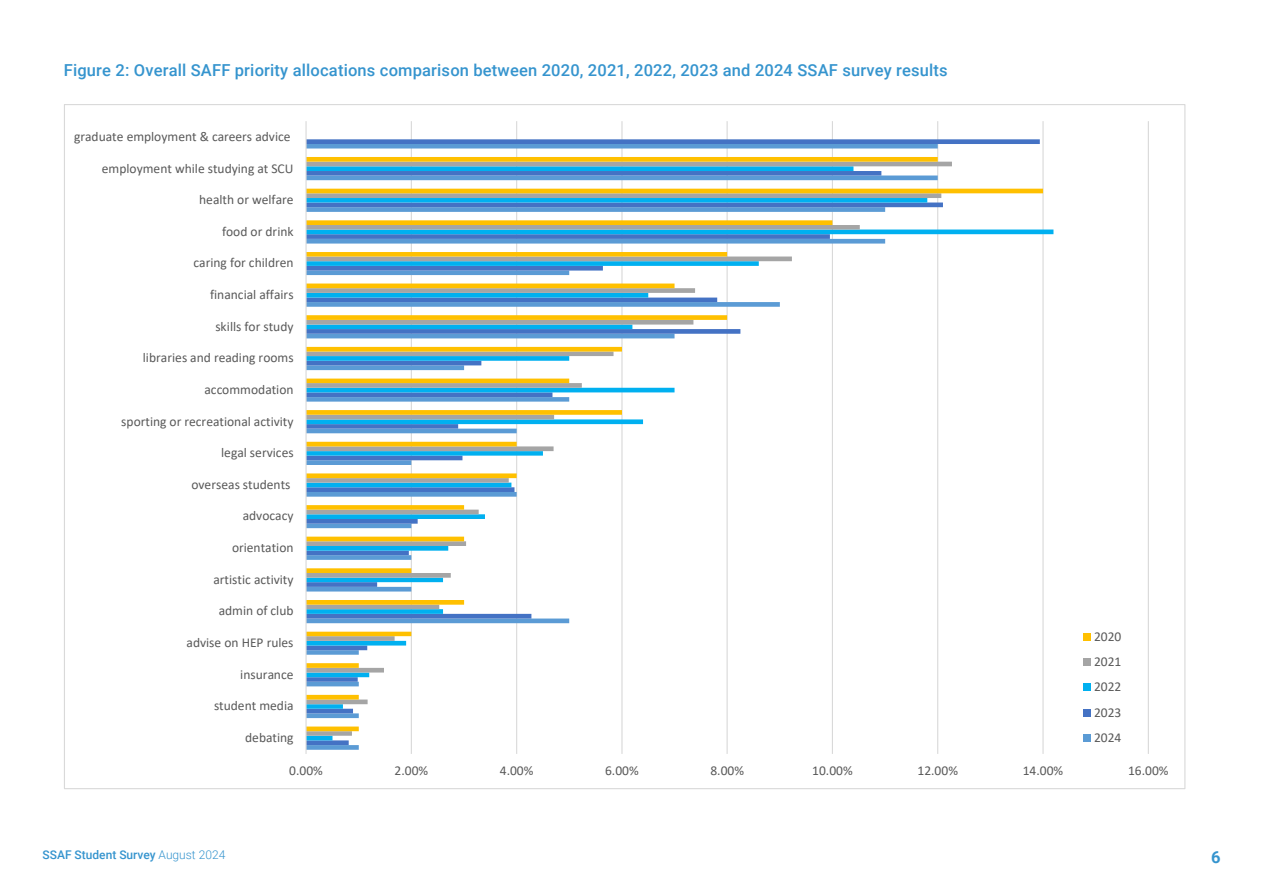
<style>
.page{position:relative;width:1263px;height:893px;background:#fff}
.page>*{position:absolute;margin:0;border:0;box-sizing:border-box;transform-origin:0 0}
.t1{font:500 16.5px "Roboto";letter-spacing:.01em;color:#3594ce}
.t2{font:700 16.5px "Roboto";color:#3594ce}
.t3{font:13.5px/25.3px "Calibri";color:#595959;text-align:justify}
.t4{font:500 12px "Roboto";color:#3594ce}
.s1{font-weight:300}
</style>
<div class="page">
<hr style="left:411px;top:121px;width:1px;height:633px;background:#d9d9d9">
<hr style="left:516px;top:121px;width:1px;height:633px;background:#d9d9d9">
<hr style="left:621px;top:121px;width:1px;height:633px;background:#d9d9d9">
<hr style="left:726px;top:121px;width:2px;height:633px;background:#d9d9d9">
<hr style="left:832px;top:121px;width:1px;height:633px;background:#d9d9d9">
<hr style="left:937px;top:121px;width:1px;height:633px;background:#d9d9d9">
<hr style="left:1042px;top:121px;width:1px;height:633px;background:#d9d9d9">
<hr style="left:1148px;top:121px;width:1px;height:633px;background:#d9d9d9">
<svg style="left:307px;top:139px;width:733px;height:606px"></svg>
<svg style="left:307px;top:166px;width:746px;height:574px"></svg>
<svg style="left:307px;top:157px;width:736px;height:574px"></svg>
<hr style="left:305px;top:121px;width:2px;height:633px;background:#d9d9d9">
<div style="left:1083px;top:633px;width:8px;height:7px;background:#ffc000"></div>
<div style="left:1083px;top:658px;width:8px;height:8px;background:#a5a5a5"></div>
<div style="left:1083px;top:684px;width:8px;height:7px;background:#00b0f0"></div>
<div style="left:1083px;top:709px;width:8px;height:7px;background:#4472c4"></div>
<div style="left:1083px;top:734px;width:8px;height:8px;background:#5b9bd5"></div>
<p class="t1" style="left:64px;top:59px;width:885px">Figure 2: Overall SAFF priority allocations comparison between 2020, 2021, 2022, 2023 and 2024 SSAF survey results</p>
<p class="t3" style="left:74px;top:123px;width:218px">graduate employment &amp; careers advice</p>
<p class="t3" style="left:102px;top:155px;width:193px">employment while studying at SCU</p>
<p class="t3" style="left:199px;top:187px;width:96px">health or welfare</p>
<p class="t3" style="left:222px;top:218px;width:73px">food or drink</p>
<p class="t3" style="left:193px;top:250px;width:102px">caring for children</p>
<p class="t3" style="left:210px;top:282px;width:85px">financial affairs</p>
<p class="t3" style="left:215px;top:313px;width:80px">skills for study</p>
<p class="t3" style="left:143px;top:345px;width:152px">libraries and reading rooms</p>
<p class="t3" style="left:204px;top:376px;width:90px">accommodation</p>
<p class="t3" style="left:121px;top:408px;width:174px">sporting or recreational activity</p>
<p class="t3" style="left:221px;top:440px;width:74px">legal services</p>
<p class="t3" style="left:191px;top:471px;width:101px">overseas students</p>
<p class="t3" style="left:243px;top:503px;width:52px">advocacy</p>
<p class="t3" style="left:232px;top:535px;width:63px">orientation</p>
<p class="t3" style="left:213px;top:566px;width:82px">artistic activity</p>
<p class="t3" style="left:219px;top:598px;width:76px">admin of club</p>
<p class="t3" style="left:187px;top:629px;width:108px">advise on HEP rules</p>
<p class="t3" style="left:240px;top:661px;width:55px">insurance</p>
<p class="t3" style="left:214px;top:693px;width:81px">student media</p>
<p class="t3" style="left:245px;top:724px;width:50px">debating</p>
<p class="t3" style="left:1094px;top:623px;width:29px">2020<br>2021<br>2022<br>2023<br>2024</p>
<p class="t3" style="left:289px;top:758px;width:35px">0.00%</p>
<p class="t3" style="left:395px;top:758px;width:35px">2.00%</p>
<p class="t3" style="left:500px;top:758px;width:35px">4.00%</p>
<p class="t3" style="left:605px;top:758px;width:35px">6.00%</p>
<p class="t3" style="left:710px;top:758px;width:35px">8.00%</p>
<p class="t3" style="left:812px;top:758px;width:42px">10.00%</p>
<p class="t3" style="left:917px;top:758px;width:42px">12.00%</p>
<p class="t3" style="left:1023px;top:758px;width:42px">14.00%</p>
<p class="t3" style="left:1128px;top:758px;width:42px">16.00%</p>
<p class="t4" style="left:43px;top:847px;width:184px">SSAF Student Survey <span class="s1">August 2024</span></p>
<p class="t2" style="left:1211px;top:845px;width:11px">6</p>
</div>
